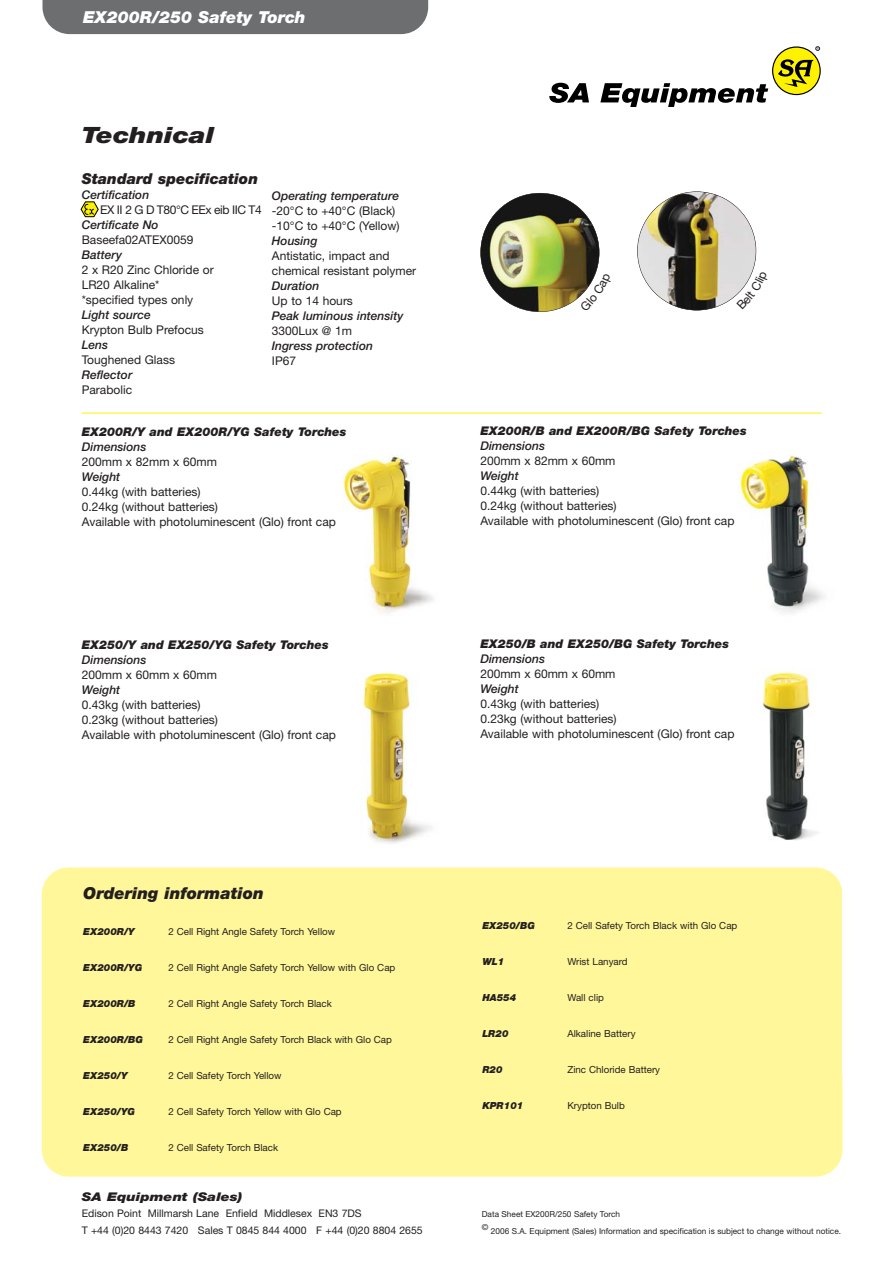
<style>
.page{position:relative;width:893px;height:1263px;background:#fff}
.page>*{position:absolute;margin:0;border:0;box-sizing:border-box;transform-origin:0 0}
.t1{font:italic 900 22.5px "Helvetica Neue";color:#231f20;scale:1.2 1}
.t2{font:italic 900 16.5px "Helvetica Neue";color:#fff}
.t3{font:italic 900 16.5px "Helvetica Neue";color:#231f20}
.t4{font:italic 900 15px "Helvetica Neue";color:#231f20}
.t5{font:12px/15px "Helvetica Neue";color:#231f20}
.t6{font:italic 500 12px "Helvetica Neue";color:#231f20}
.t7{font:italic 900 12px "Helvetica Neue";color:#231f20}
.t8{font:12px "Helvetica Neue";letter-spacing:-.03em;color:#231f20}
.t9{font:italic 900 12px "Helvetica Neue";color:#231f20;scale:1.2 1}
.t10{font:10.5px/16.5px "Helvetica Neue";color:#231f20}
.t11{font:9.75px "Helvetica Neue";color:#231f20}
.t12{font:italic 900 9.75px "Helvetica Neue";color:#231f20}
.t13{font:8.25px/16.5px "Helvetica Neue";color:#231f20}
</style>
<div class="page">
<div style="left:42px;top:0;width:386px;height:34px;background:#6c6e70"></div>
<div style="left:42px;top:867px;width:800px;height:310px;background:#fff799;border-radius:27px"></div>
<svg style="left:549px;top:83px;width:40px;height:20px"></svg>
<svg style="left:600px;top:83px;width:168px;height:24px"></svg>
<svg style="left:815px;top:47px;width:5px;height:4px"></svg>
<svg style="left:772px;top:46px;width:49px;height:49px"></svg>
<div style="left:773px;top:48px;width:46px;height:46px;background:#fff200;border-radius:50%"></div>
<svg style="left:778px;top:59px;width:35px;height:28px"></svg>
<hr style="left:82px;top:413px;width:740px;height:1px;background:#fff200">
<img style="left:637px;top:192px;width:119px;height:118px;border-radius:50%">
<img style="left:480px;top:193px;width:119px;height:119px;border-radius:50%">
<svg style="left:81px;top:201px;width:18px;height:16px"></svg>
<img style="left:343px;top:454px;width:91px;height:161px">
<img style="left:362px;top:672px;width:70px;height:172px">
<img style="left:739px;top:451px;width:86px;height:162px">
<img style="left:762px;top:672px;width:56px;height:169px">
<svg style="left:736px;top:271px;width:17px;height:25px"></svg>
<svg style="left:580px;top:274px;width:16px;height:23px"></svg>
<h2 class="t2" style="left:83px;top:11px;width:224px">EX200R/250 Safety Torch</h2>
<h1 class="t1" style="left:82px;top:127px;width:112px">Technical</h1>
<p class="t4" style="left:82px;top:173px;width:178px">Standard specification</p>
<p class="t6" style="left:82px;top:190px;width:69px">Certification</p>
<p class="t8" style="left:100px;top:205px;width:163px">EX II 2 G D T80°C EEx eib IIC T4</p>
<p class="t6" style="left:82px;top:220px;width:78px">Certificate No</p>
<p class="t5" style="left:82px;top:233px;width:113px">Baseefa02ATEX0059</p>
<p class="t6" style="left:82px;top:250px;width:42px">Battery</p>
<p class="t5" style="left:82px;top:263px;width:133px">2 x R20 Zinc Chloride or<br>LR20 Alkaline* *specified types only</p>
<p class="t6" style="left:82px;top:310px;width:71px">Light source</p>
<p class="t5" style="left:82px;top:323px;width:124px">Krypton Bulb Prefocus</p>
<p class="t6" style="left:82px;top:340px;width:28px">Lens</p>
<p class="t5" style="left:82px;top:353px;width:95px">Toughened Glass</p>
<p class="t6" style="left:82px;top:370px;width:52px">Reflector</p>
<p class="t5" style="left:82px;top:383px;width:52px">Parabolic</p>
<p class="t6" style="left:272px;top:191px;width:129px">Operating temperature</p>
<p class="t5" style="left:272px;top:204px;width:129px">-20°C to +40°C (Black) -10°C to +40°C (Yellow)</p>
<p class="t6" style="left:272px;top:236px;width:47px">Housing</p>
<p class="t5" style="left:272px;top:249px;width:146px">Antistatic, impact and chemical resistant polymer</p>
<p class="t6" style="left:272px;top:281px;width:49px">Duration</p>
<p class="t5" style="left:272px;top:294px;width:83px">Up to 14 hours</p>
<p class="t6" style="left:272px;top:311px;width:133px">Peak luminous intensity</p>
<p class="t5" style="left:272px;top:324px;width:82px">3300Lux @ 1m</p>
<p class="t6" style="left:272px;top:341px;width:103px">Ingress protection</p>
<p class="t5" style="left:272px;top:354px;width:26px">IP67</p>
<p class="t7" style="left:82px;top:427px;width:266px">EX200R/Y and EX200R/YG Safety Torches</p>
<p class="t6" style="left:82px;top:442px;width:66px">Dimensions</p>
<p class="t5" style="left:82px;top:455px;width:137px">200mm x 82mm x 60mm</p>
<p class="t6" style="left:82px;top:472px;width:40px">Weight</p>
<p class="t5" style="left:82px;top:485px;width:256px">0.44kg (with batteries)<br>0.24kg (without batteries)<br>Available with photoluminescent (Glo) front cap</p>
<p class="t7" style="left:82px;top:640px;width:248px">EX250/Y and EX250/YG Safety Torches</p>
<p class="t6" style="left:82px;top:655px;width:66px">Dimensions</p>
<p class="t5" style="left:82px;top:668px;width:137px">200mm x 60mm x 60mm</p>
<p class="t6" style="left:82px;top:685px;width:40px">Weight</p>
<p class="t5" style="left:82px;top:698px;width:256px">0.43kg (with batteries)<br>0.23kg (without batteries)<br>Available with photoluminescent (Glo) front cap</p>
<h2 class="t3" style="left:83px;top:887px;width:182px">Ordering information</h2>
<p class="t12" style="left:83px;top:928px;width:53px">EX200R/Y</p>
<p class="t11" style="left:168px;top:928px;width:168px">2 Cell Right Angle Safety Torch Yellow</p>
<p class="t12" style="left:83px;top:964px;width:61px">EX200R/YG</p>
<p class="t11" style="left:168px;top:964px;width:228px">2 Cell Right Angle Safety Torch Yellow with Glo Cap</p>
<p class="t12" style="left:83px;top:1000px;width:54px">EX200R/B</p>
<p class="t11" style="left:168px;top:1000px;width:165px">2 Cell Right Angle Safety Torch Black</p>
<p class="t12" style="left:83px;top:1036px;width:61px">EX200R/BG</p>
<p class="t11" style="left:168px;top:1036px;width:225px">2 Cell Right Angle Safety Torch Black with Glo Cap</p>
<p class="t12" style="left:83px;top:1072px;width:46px">EX250/Y</p>
<p class="t11" style="left:168px;top:1072px;width:115px">2 Cell Safety Torch Yellow</p>
<p class="t12" style="left:83px;top:1108px;width:53px">EX250/YG</p>
<p class="t11" style="left:168px;top:1108px;width:175px">2 Cell Safety Torch Yellow with Glo Cap</p>
<p class="t12" style="left:83px;top:1144px;width:47px">EX250/B</p>
<p class="t11" style="left:168px;top:1144px;width:111px">2 Cell Safety Torch Black</p>
<p class="t7" style="left:480px;top:427px;width:268px">EX200R/B and EX200R/BG Safety Torches</p>
<p class="t6" style="left:480px;top:442px;width:66px">Dimensions</p>
<p class="t5" style="left:480px;top:455px;width:137px">200mm x 82mm x 60mm</p>
<p class="t6" style="left:480px;top:472px;width:40px">Weight</p>
<p class="t5" style="left:480px;top:485px;width:256px">0.44kg (with batteries)<br>0.24kg (without batteries)<br>Available with photoluminescent (Glo) front cap</p>
<p class="t7" style="left:480px;top:640px;width:250px">EX250/B and EX250/BG Safety Torches</p>
<p class="t6" style="left:480px;top:655px;width:66px">Dimensions</p>
<p class="t5" style="left:480px;top:668px;width:137px">200mm x 60mm x 60mm</p>
<p class="t6" style="left:480px;top:685px;width:40px">Weight</p>
<p class="t5" style="left:480px;top:698px;width:256px">0.43kg (with batteries)<br>0.23kg (without batteries)<br>Available with photoluminescent (Glo) front cap</p>
<p class="t12" style="left:482px;top:922px;width:54px">EX250/BG</p>
<p class="t11" style="left:567px;top:922px;width:171px">2 Cell Safety Torch Black with Glo Cap</p>
<p class="t12" style="left:482px;top:958px;width:23px">WL1</p>
<p class="t11" style="left:567px;top:958px;width:62px">Wrist Lanyard</p>
<p class="t12" style="left:482px;top:994px;width:35px">HA554</p>
<p class="t11" style="left:567px;top:994px;width:38px">Wall clip</p>
<p class="t12" style="left:482px;top:1030px;width:28px">LR20</p>
<p class="t11" style="left:567px;top:1030px;width:70px">Alkaline Battery</p>
<p class="t12" style="left:482px;top:1066px;width:22px">R20</p>
<p class="t11" style="left:567px;top:1066px;width:94px">Zinc Chloride Battery</p>
<p class="t12" style="left:482px;top:1102px;width:43px">KPR101</p>
<p class="t11" style="left:567px;top:1102px;width:59px">Krypton Bulb</p>
<p class="t9" style="left:82px;top:1192px;width:135px">SA Equipment (Sales)</p>
<p class="t10" style="left:82px;top:1206px;width:342px">Edison Point Millmarsh Lane Enfield Middlesex EN3 7DS<br>T +44 (0)20 8443 7420 Sales T 0845 844 4000 F +44 (0)20 8804 2655</p>
<p class="t13" style="left:482px;top:1207px;width:361px">Data Sheet EX200R/250 Safety Torch<br>© 2006 S.A. Equipment (Sales) Information and specification is subject to change without notice.</p>
</div>
